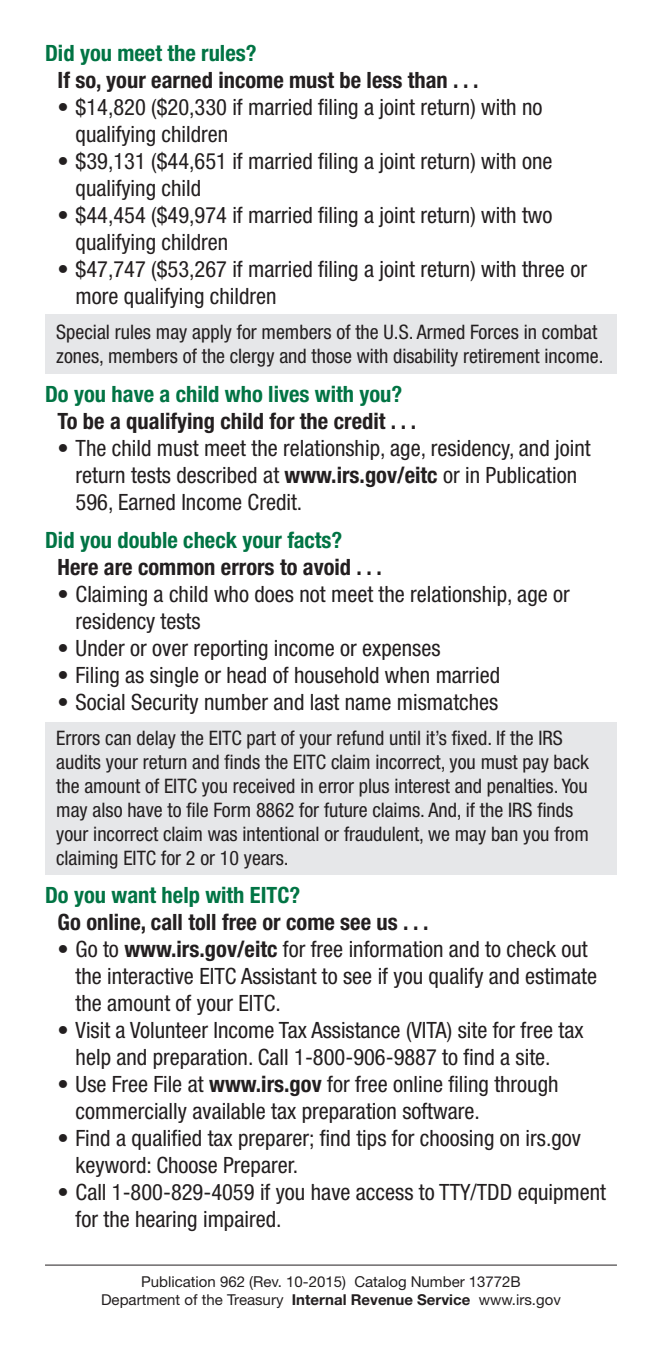
<style>
.page{position:relative;width:662px;height:1350px;background:#fff}
.page>*{position:absolute;margin:0;border:0;box-sizing:border-box;transform-origin:0 0}
.t1{font:condensed 22.5px/27px "Helvetica Neue LT Std";color:#231f20}
.answer{font:700 condensed 22.5px "Helvetica Neue LT Std";color:#231f20}
.questions{font:700 condensed 22.5px "Helvetica Neue LT Std";color:#017444}
.small_body{font:condensed 20px/24px "Helvetica Neue LT Std";color:#231f20}
.body{font:condensed 20px/24px "Helvetica Neue LT Std";color:#231f20}
.t2{font:15px "Helvetica Neue LT Std";color:#231f20}
.s1{font-weight:700}
</style>
<div class="page">
<div style="left:45px;top:722px;width:572px;height:153px;background:#e6e7e9"></div>
<div style="left:45px;top:314px;width:572px;height:59px;background:#e6e7e9"></div>
<hr style="left:45px;top:1265px;width:572px;height:1px;background:#231f20">
<p class="questions" style="left:45px;top:39px;width:213px">Did you meet the rules?</p>
<p class="answer" style="left:58px;top:66px;width:422px">If so, your earned income must be less than . . .</p>
<p class="t1" style="left:76px;top:93px;width:468px;text-indent:-18px">• $14,820 ($20,330 if married filing a joint return) with no qualifying children</p>
<p class="t1" style="left:76px;top:147px;width:478px;text-indent:-18px">• $39,131 ($44,651 if married filing a joint return) with one qualifying child</p>
<p class="t1" style="left:76px;top:201px;width:478px;text-indent:-18px">• $44,454 ($49,974 if married filing a joint return) with two qualifying children</p>
<p class="t1" style="left:76px;top:255px;width:512px;text-indent:-18px">• $47,747 ($53,267 if married filing a joint return) with three or more qualifying children</p>
<p class="body" style="left:56px;top:320px;width:548px">Special rules may apply for members of the U.S. Armed Forces in combat zones, members of the clergy and those with disability retirement income.</p>
<p class="questions" style="left:45px;top:380px;width:359px">Do you have a child who lives with you?</p>
<p class="answer" style="left:58px;top:407px;width:360px">To be a qualifying child for the credit . . .</p>
<p class="t1" style="left:76px;top:434px;width:516px;text-indent:-18px">• The child must meet the relationship, age, residency, and joint return tests described at <span class="s1">www.irs.gov/eitc</span> or in Publication<br>596, Earned Income Credit.</p>
<p class="questions" style="left:45px;top:526px;width:299px">Did you double check your facts?</p>
<p class="answer" style="left:58px;top:553px;width:326px">Here are common errors to avoid . . .</p>
<p class="t1" style="left:76px;top:580px;width:495px;text-indent:-18px">• Claiming a child who does not meet the relationship, age or residency tests</p>
<p class="t1" style="left:58px;top:634px;width:384px">• Under or over reporting income or expenses</p>
<p class="t1" style="left:58px;top:661px;width:444px">• Filing as single or head of household when married</p>
<p class="t1" style="left:58px;top:688px;width:442px">• Social Security number and last name mismatches</p>
<p class="small_body" style="left:56px;top:726px;width:534px">Errors can delay the EITC part of your refund until it’s fixed. If the IRS audits your return and finds the EITC claim incorrect, you must pay back the amount of EITC you received in error plus interest and penalties. You may also have to file Form 8862 for future claims. And, if the IRS finds your incorrect claim was intentional or fraudulent, we may ban you from claiming EITC for 2 or 10 years.</p>
<p class="questions" style="left:45px;top:882px;width:257px">Do you want help with EITC?</p>
<p class="answer" style="left:58px;top:909px;width:372px">Go online, call toll free or come see us . . .</p>
<p class="t1" style="left:76px;top:936px;width:523px;text-indent:-18px">• Go to <span class="s1">www.irs.gov/eitc</span> for free information and to check out the interactive EITC Assistant to see if you qualify and estimate the amount of your EITC.</p>
<p class="t1" style="left:76px;top:1017px;width:509px;text-indent:-18px">• Visit a Volunteer Income Tax Assistance (VITA) site for free tax help and preparation. Call 1-800-906-9887 to find a site.</p>
<p class="t1" style="left:76px;top:1071px;width:484px;text-indent:-18px">• Use Free File at <span class="s1">www.irs.gov</span> for free online filing through commercially available tax preparation software.</p>
<p class="t1" style="left:76px;top:1125px;width:507px;text-indent:-18px">• Find a qualified tax preparer; find tips for choosing on irs.gov keyword: Choose Preparer.</p>
<p class="t1" style="left:76px;top:1179px;width:532px;text-indent:-18px">• Call 1-800-829-4059 if you have access to TTY/TDD equipment for the hearing impaired.</p>
<p class="t2" style="left:141px;top:1273px;width:381px">Publication 962 (Rev. 10-2015) Catalog Number 13772B</p>
<p class="t2" style="left:101px;top:1291px;width:461px">Department of the Treasury <span class="s1">Internal Revenue Service</span> www.irs.gov</p>
</div>
